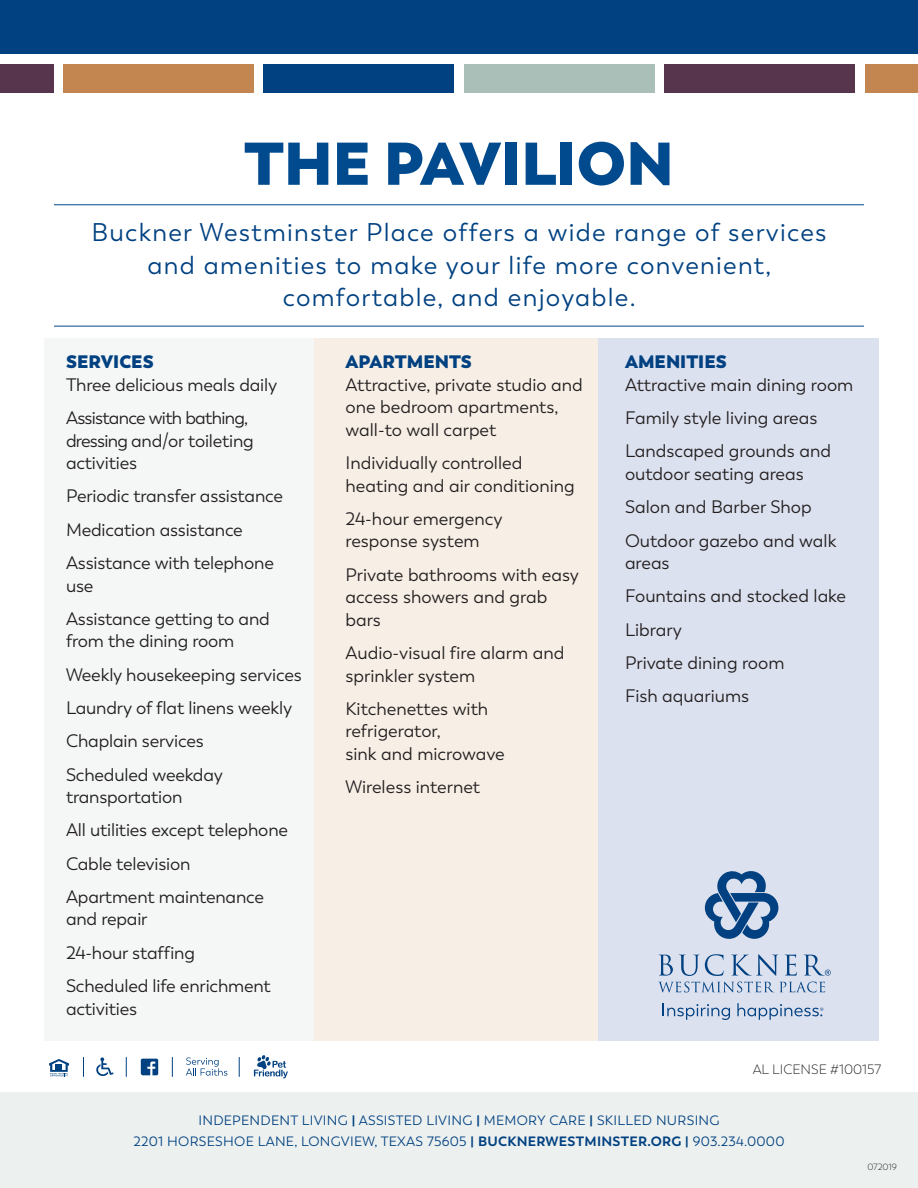
<style>
.page{position:relative;width:918px;height:1188px;background:#fff}
.page>*{position:absolute;margin:0;border:0;box-sizing:border-box;transform-origin:0 0}
.t1{font:800 60px "Trenda";color:#004a8d}
.t2{font:25.5px/33px "Trenda";letter-spacing:.05em;color:#014181;text-align:center}
.t3{font:18px/33.3px "Trenda";letter-spacing:-.01em;color:#231f20}
.t4{font:800 18px "Trenda";color:#014181}
.t5{font:13.5px/21px "Trenda";letter-spacing:.02em;color:#014181;text-align:center}
.t6{font:300 13.5px "Trenda";color:#231f20}
.t7{font:300 9px "Trenda";color:#231f20}
.s1{font-weight:700}
</style>
<div class="page">
<div style="left:44px;top:338px;width:290px;height:702px;background:#f4f7f6"></div>
<div style="left:314px;top:338px;width:296px;height:702px;background:#f7efe6"></div>
<div style="left:598px;top:338px;width:281px;height:702px;background:#dce1ef"></div>
<div style="left:0;top:0;width:918px;height:54px;background:#014181"></div>
<div style="left:0;top:1093px;width:918px;height:95px;background:#ecf0ef"></div>
<div style="left:63px;top:64px;width:191px;height:28px;background:#c38650"></div>
<div style="left:264px;top:64px;width:190px;height:28px;background:#014181"></div>
<div style="left:865px;top:64px;width:53px;height:28px;background:#c38650"></div>
<div style="left:0;top:64px;width:53px;height:28px;background:#56354d"></div>
<div style="left:464px;top:64px;width:191px;height:28px;background:#aabfb7"></div>
<div style="left:665px;top:64px;width:190px;height:28px;background:#56354d"></div>
<svg style="left:96px;top:1057px;width:18px;height:19px"></svg>
<svg style="left:49px;top:1059px;width:20px;height:17px"></svg>
<svg style="left:141px;top:1059px;width:17px;height:16px"></svg>
<svg style="left:254px;top:1055px;width:34px;height:23px"></svg>
<svg style="left:186px;top:1057px;width:41px;height:19px"></svg>
<svg style="left:83px;top:1057px;width:1px;height:20px"></svg>
<svg style="left:126px;top:1057px;width:1px;height:20px"></svg>
<svg style="left:172px;top:1057px;width:1px;height:20px"></svg>
<svg style="left:239px;top:1057px;width:1px;height:20px"></svg>
<hr style="left:54px;top:326px;width:810px;height:1px;background:#004a8d">
<hr style="left:54px;top:204px;width:810px;height:1px;background:#004a8d">
<svg style="left:705px;top:871px;width:73px;height:68px"></svg>
<svg style="left:659px;top:954px;width:172px;height:22px"></svg>
<svg style="left:659px;top:982px;width:114px;height:10px"></svg>
<svg style="left:780px;top:982px;width:45px;height:10px"></svg>
<svg style="left:663px;top:1003px;width:67px;height:17px"></svg>
<svg style="left:737px;top:1003px;width:86px;height:17px"></svg>
<h1 class="t1" style="left:244px;top:125px;width:431px">THE PAVILION</h1>
<h2 class="t2" style="left:91px;top:216px;width:737px">Buckner Westminster Place offers a wide range of services and amenities to make your life more convenient, comfortable, and enjoyable.</h2>
<p class="t4" style="left:66px;top:350px;width:89px">SERVICES</p>
<p class="t3" style="left:66px;top:368px;width:213px">Three delicious meals daily<br>Assistance with bathing,</p>
<p class="t3" style="left:66px;top:429px;width:189px;line-height:22.5px">dressing and/or toileting activities</p>
<p class="t3" style="left:66px;top:480px;width:219px">Periodic transfer assistance<br>Medication assistance<br>Assistance with telephone</p>
<p class="t3" style="left:66px;top:569px;width:205px">use<br>Assistance getting to and</p>
<p class="t3" style="left:66px;top:625px;width:237px">from the dining room<br>Weekly housekeeping services<br>Laundry of flat linens weekly<br>Chaplain services<br>Scheduled weekday</p>
<p class="t3" style="left:66px;top:780px;width:224px">transportation<br>All utilities except telephone<br>Cable television<br>Apartment maintenance</p>
<p class="t3" style="left:66px;top:903px;width:206px">and repair<br>24-hour staffing<br>Scheduled life enrichment</p>
<p class="t3" style="left:66px;top:992px;width:73px">activities</p>
<p class="t4" style="left:346px;top:350px;width:128px">APARTMENTS</p>
<p class="t3" style="left:346px;top:374px;width:239px;line-height:22.5px">Attractive, private studio and one bedroom apartments, wall-to wall carpet</p>
<p class="t3" style="left:346px;top:452px;width:231px;line-height:22.5px">Individually controlled heating and air conditioning</p>
<p class="t3" style="left:346px;top:508px;width:159px;line-height:22.5px">24-hour emergency response system</p>
<p class="t3" style="left:346px;top:564px;width:235px;line-height:22.5px">Private bathrooms with easy access showers and grab bars</p>
<p class="t3" style="left:346px;top:642px;width:220px;line-height:22.5px">Audio-visual fire alarm and sprinkler system</p>
<p class="t3" style="left:346px;top:698px;width:161px;line-height:22.5px">Kitchenettes with refrigerator,<br>sink and microwave</p>
<p class="t3" style="left:346px;top:771px;width:136px">Wireless internet</p>
<p class="t4" style="left:625px;top:350px;width:103px">AMENITIES</p>
<p class="t3" style="left:625px;top:368px;width:230px">Attractive main dining room<br>Family style living areas<br>Landscaped grounds and</p>
<p class="t3" style="left:625px;top:457px;width:213px">outdoor seating areas<br>Salon and Barber Shop<br>Outdoor gazebo and walk</p>
<p class="t3" style="left:625px;top:546px;width:223px">areas<br>Fountains and stocked lake<br>Library<br>Private dining room<br>Fish aquariums</p>
<p class="t6" style="left:753px;top:1062px;width:130px">AL LICENSE #100157</p>
<p class="t5" style="left:133px;top:1110px;width:653px">INDEPENDENT LIVING <span class="s1">|</span> ASSISTED LIVING <span class="s1">|</span> MEMORY CARE <span class="s1">|</span> SKILLED NURSING<br>2201 HORSESHOE LANE, LONGVIEW, TEXAS 75605 <span class="s1">| BUCKNERWESTMINSTER.ORG |</span> 903.234.0000</p>
<p class="t7" style="left:867px;top:1161px;width:31px">072019</p>
</div>
